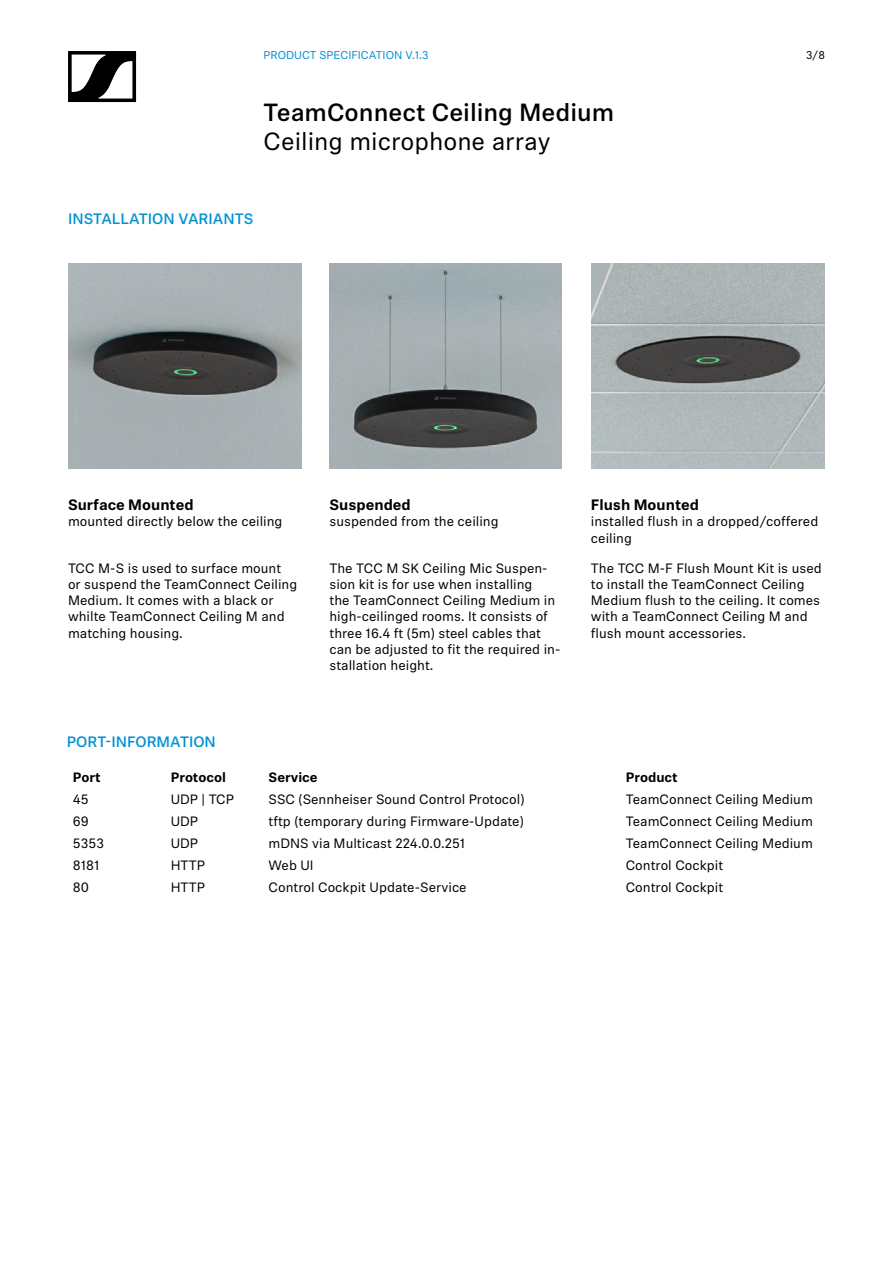
<style>
.page{position:relative;width:893px;height:1263px;background:#fff}
.page>*{position:absolute;margin:0;border:0;box-sizing:border-box;transform-origin:0 0}
.t1{font:500 24.75px "Sennheiser Neue";color:#000}
.t2{font:24.75px "Sennheiser Neue";color:#000}
.t3{font:500 15px "Sennheiser Neue";color:#0091d4}
.t4{font:700 15px "Sennheiser Neue";color:#000}
.t5{font:13.5px/16.2px "Sennheiser Neue";color:#000}
.t6{font:700 13.5px "Sennheiser Neue";color:#000}
.t7{font:11.25px "Sennheiser Neue";color:#0091d4}
.t8{font:11.25px "Sennheiser Neue";color:#000}
</style>
<div class="page">
<svg style="left:68px;top:51px;width:68px;height:51px"></svg>
<img style="left:68px;top:264px;width:234px;height:205px">
<img style="left:330px;top:264px;width:231px;height:205px">
<img style="left:591px;top:264px;width:234px;height:205px">
<p class="t7" style="left:264px;top:48px;width:167px">PRODUCT SPECIFICATION V.1.3</p>
<h1 class="t1" style="left:264px;top:95px;width:352px">TeamConnect Ceiling Medium</h1>
<h1 class="t2" style="left:264px;top:125px;width:288px">Ceiling microphone array</h1>
<p class="t3" style="left:68px;top:208px;width:187px">INSTALLATION VARIANTS</p>
<p class="t8" style="left:806px;top:48px;width:20px">3/8</p>
<p class="t4" style="left:68px;top:494px;width:127px">Surface Mounted</p>
<p class="t5" style="left:68px;top:513px;width:216px">mounted directly below the ceiling</p>
<p class="t4" style="left:329px;top:494px;width:83px">Suspended</p>
<p class="t5" style="left:329px;top:513px;width:171px">suspended from the ceiling</p>
<p class="t4" style="left:591px;top:494px;width:110px">Flush Mounted</p>
<p class="t5" style="left:591px;top:513px;width:229px">installed flush in a dropped/coffered ceiling</p>
<p class="t5" style="left:68px;top:559px;width:231px">TCC M-S is used to surface mount or suspend the TeamConnect Ceiling<br>Medium. It comes with a black or whilte TeamConnect Ceiling M and matching housing.</p>
<p class="t5" style="left:329px;top:559px;width:232px">The TCC M SK Ceiling Mic Suspen&shy;sion kit is for use when installing<br>the TeamConnect Ceiling Medium in high-ceilinged rooms. It consists of three 16.4 ft (5m) steel cables that can be adjusted to fit the required in&shy;stallation height.</p>
<p class="t5" style="left:591px;top:559px;width:232px">The TCC M-F Flush Mount Kit is used to install the TeamConnect Ceiling<br>Medium flush to the ceiling. It comes with a TeamConnect Ceiling M and flush mount accessories.</p>
<p class="t3" style="left:67px;top:731px;width:150px">PORT-INFORMATION</p>
<p class="t6" style="left:73px;top:767px;width:29px">Port</p>
<p class="t6" style="left:171px;top:767px;width:57px">Protocol</p>
<p class="t6" style="left:269px;top:767px;width:51px">Service</p>
<p class="t6" style="left:626px;top:767px;width:54px">Product</p>
<p class="t5" style="left:73px;top:790px;width:17px">45</p>
<p class="t5" style="left:171px;top:790px;width:65px">UDP | TCP</p>
<p class="t5" style="left:269px;top:790px;width:258px">SSC (Sennheiser Sound Control Protocol)</p>
<p class="t5" style="left:626px;top:790px;width:189px">TeamConnect Ceiling Medium</p>
<p class="t5" style="left:73px;top:812px;width:17px">69</p>
<p class="t5" style="left:171px;top:812px;width:29px">UDP</p>
<p class="t5" style="left:269px;top:812px;width:257px">tftp (temporary during Firmware-Update)</p>
<p class="t5" style="left:626px;top:812px;width:189px">TeamConnect Ceiling Medium</p>
<p class="t5" style="left:73px;top:835px;width:33px">5353</p>
<p class="t5" style="left:171px;top:835px;width:29px">UDP</p>
<p class="t5" style="left:269px;top:835px;width:198px">mDNS via Multicast 224.0.0.251</p>
<p class="t5" style="left:626px;top:835px;width:189px">TeamConnect Ceiling Medium</p>
<p class="t5" style="left:73px;top:857px;width:28px">8181</p>
<p class="t5" style="left:171px;top:857px;width:36px">HTTP</p>
<p class="t5" style="left:269px;top:857px;width:47px">Web UI</p>
<p class="t5" style="left:626px;top:857px;width:99px">Control Cockpit</p>
<p class="t5" style="left:73px;top:879px;width:18px">80</p>
<p class="t5" style="left:171px;top:879px;width:36px">HTTP</p>
<p class="t5" style="left:269px;top:879px;width:200px">Control Cockpit Update-Service</p>
<p class="t5" style="left:626px;top:879px;width:99px">Control Cockpit</p>
</div>
